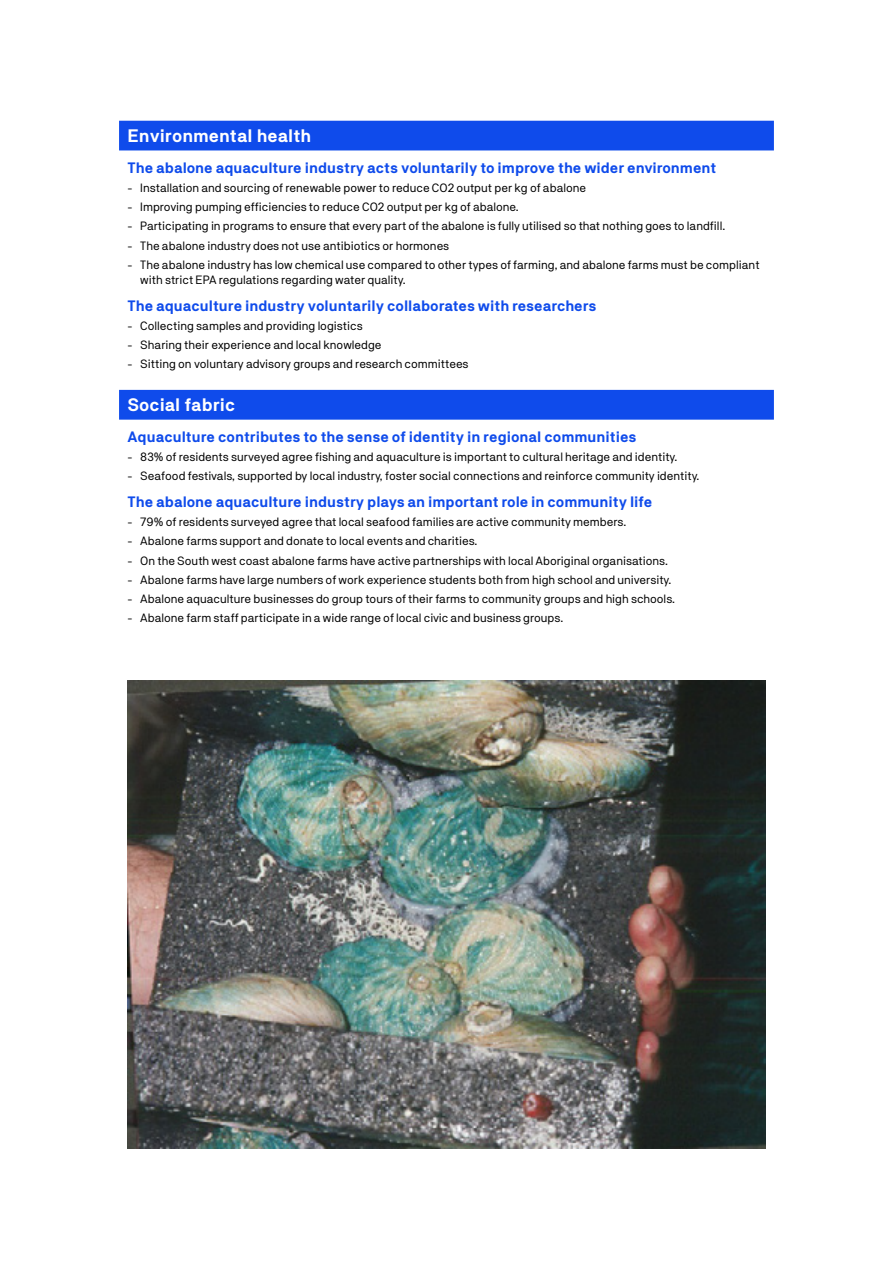
<style>
.page{position:relative;width:893px;height:1263px;background:#fff}
.page>*{position:absolute;margin:0;border:0;box-sizing:border-box;transform-origin:0 0}
.t1{font:700 18px "NB Akademie Std";color:#fff}
.t2{font:700 15px "NB Akademie Std";color:#0f4beb}
.t3{font:12px/15px "NB Akademie Std";color:#000}
</style>
<div class="page">
<img style="left:128px;top:680px;width:637px;height:468px">
<div style="left:119px;top:121px;width:655px;height:29px;background:#0f4beb"></div>
<div style="left:119px;top:390px;width:655px;height:30px;background:#0f4beb"></div>
<h1 class="t1" style="left:128px;top:125px;width:185px">Environmental health</h1>
<p class="t2" style="left:128px;top:159px;width:590px">The abalone aquaculture industry acts voluntarily to improve the wider environment</p>
<p class="t3" style="left:128px;top:180px;width:460px">- Installation and sourcing of renewable power to reduce CO2 output per kg of abalone</p>
<p class="t3" style="left:128px;top:199px;width:393px">- Improving pumping efficiencies to reduce CO2 output per kg of abalone.</p>
<p class="t3" style="left:128px;top:219px;width:599px">- Participating in programs to ensure that every part of the abalone is fully utilised so that nothing goes to landfill.</p>
<p class="t3" style="left:128px;top:238px;width:323px">- The abalone industry does not use antibiotics or hormones</p>
<p class="t3" style="left:140px;top:257px;width:621px;text-indent:-13px">- The abalone industry has low chemical use compared to other types of farming, and abalone farms must be compliant with strict EPA regulations regarding water quality.</p>
<p class="t2" style="left:128px;top:297px;width:470px">The aquaculture industry voluntarily collaborates with researchers</p>
<p class="t3" style="left:128px;top:318px;width:237px">- Collecting samples and providing logistics</p>
<p class="t3" style="left:128px;top:337px;width:255px">- Sharing their experience and local knowledge</p>
<p class="t3" style="left:128px;top:356px;width:342px">- Sitting on voluntary advisory groups and research committees</p>
<h1 class="t1" style="left:128px;top:395px;width:109px">Social fabric</h1>
<p class="t2" style="left:128px;top:428px;width:510px">Aquaculture contributes to the sense of identity in regional communities</p>
<p class="t3" style="left:128px;top:449px;width:551px">- 83% of residents surveyed agree fishing and aquaculture is important to cultural heritage and identity.</p>
<p class="t3" style="left:128px;top:469px;width:573px">- Seafood festivals, supported by local industry, foster social connections and reinforce community identity.</p>
<p class="t2" style="left:128px;top:493px;width:526px">The abalone aquaculture industry plays an important role in community life</p>
<p class="t3" style="left:128px;top:514px;width:500px">- 79% of residents surveyed agree that local seafood families are active community members.</p>
<p class="t3" style="left:128px;top:534px;width:351px">- Abalone farms support and donate to local events and charities.</p>
<p class="t3" style="left:128px;top:553px;width:542px">- On the South west coast abalone farms have active partnerships with local Aboriginal organisations.</p>
<p class="t3" style="left:128px;top:572px;width:545px">- Abalone farms have large numbers of work experience students both from high school and university.</p>
<p class="t3" style="left:128px;top:591px;width:549px">- Abalone aquaculture businesses do group tours of their farms to community groups and high schools.</p>
<p class="t3" style="left:128px;top:611px;width:437px">- Abalone farm staff participate in a wide range of local civic and business groups.</p>
</div>
